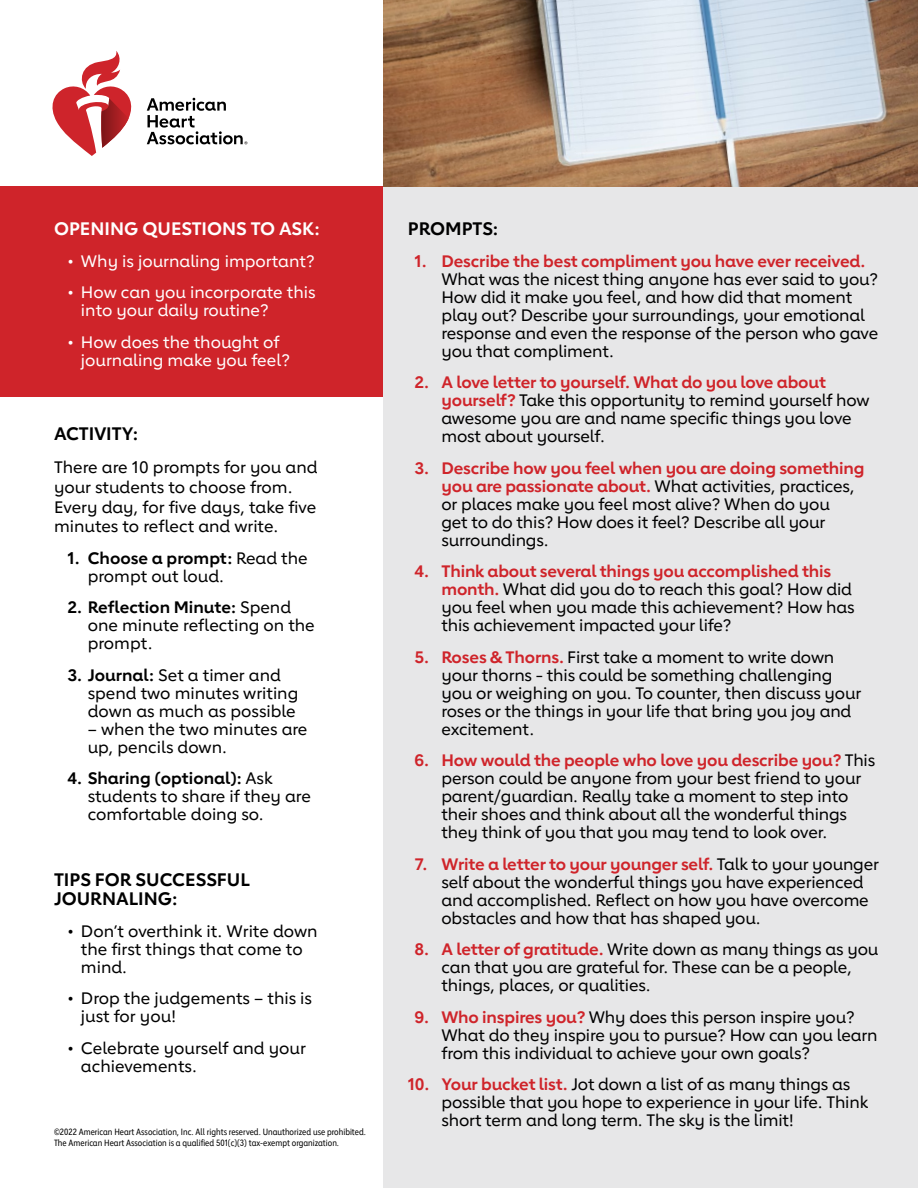
<style>
.page{position:relative;width:918px;height:1188px;background:#fff}
.page>*{position:absolute;margin:0;border:0;box-sizing:border-box;transform-origin:0 0}
.t1{font:700 18px/19.5px "Lub Dub";color:#000}
.t2{font:700 18px "Lub Dub";color:#fff}
.t3{font:500 16.5px/18px "Lub Dub";letter-spacing:-.01em;color:#000}
.t4{font:500 16.5px/18px "Lub Dub";color:#fff}
.t5{font:700 16.5px "Lub Dub";letter-spacing:-.01em;color:#cf242a}
.t6{font:9px/10.8px "Lub Dub Condensed";color:#000}
.s1{font-weight:700}
.s2{font-weight:700;color:#cf242a}
</style>
<div class="page">
<svg style="left:147px;top:98px;width:100px;height:46px"></svg>
<svg style="left:52px;top:51px;width:80px;height:105px"></svg>
<div style="left:0;top:187px;width:383px;height:210px;background:#cf242a"></div>
<div style="left:383px;top:187px;width:535px;height:1001px;background:#e7e7e8"></div>
<img style="left:383px;top:0;width:535px;height:187px">
<p class="t2" style="left:54px;top:218px;width:267px">OPENING QUESTIONS TO ASK:</p>
<p class="t4" style="left:68px;top:252px;width:249px">• Why is journaling important?</p>
<p class="t4" style="left:81px;top:283px;width:236px;text-indent:-13px">• How can you incorporate this into your daily routine?</p>
<p class="t4" style="left:81px;top:333px;width:210px;text-indent:-13px">• How does the thought of journaling make you feel?</p>
<p class="t1" style="left:54px;top:424px;width:86px">ACTIVITY:</p>
<p class="t3" style="left:54px;top:458px;width:265px;line-height:19.5px">There are 10 prompts for you and your students to choose from.<br>Every day, for five days, take five minutes to reflect and write.</p>
<p class="t3" style="left:88px;top:549px;width:222px;text-indent:-20px"><span class="s1">1. Choose a prompt:</span> Read the prompt out loud.</p>
<p class="t3" style="left:88px;top:598px;width:229px;text-indent:-20px"><span class="s1">2. Reflection Minute:</span> Spend one minute reflecting on the prompt.</p>
<p class="t3" style="left:88px;top:666px;width:212px;text-indent:-20px"><span class="s1">3. Journal:</span> Set a timer and spend two minutes writing down as much as possible</p>
<p class="t3" style="left:88px;top:720px;width:221px">– when the two minutes are up, pencils down.</p>
<p class="t3" style="left:88px;top:769px;width:225px;text-indent:-20px"><span class="s1">4. Sharing (optional):</span> Ask students to share if they are comfortable doing so.</p>
<p class="t1" style="left:54px;top:870px;width:197px">TIPS FOR SUCCESSFUL<br>JOURNALING:</p>
<p class="t3" style="left:81px;top:922px;width:238px;text-indent:-13px">• Don’t overthink it. Write down the first things that come to mind.</p>
<p class="t3" style="left:81px;top:990px;width:233px;text-indent:-13px">• Drop the judgements – this is just for you!</p>
<p class="t3" style="left:81px;top:1039px;width:226px;text-indent:-13px">• Celebrate yourself and your achievements.</p>
<p class="t6" style="left:54px;top:1126px;width:314px">©2022 American Heart Association, Inc. All rights reserved. Unauthorized use prohibited.<br>The American Heart Association is a qualified 501(c)(3) tax-exempt organization.</p>
<p class="t1" style="left:408px;top:219px;width:92px">PROMPTS:</p>
<p class="t5" style="left:414px;top:251px;width:452px">1. Describe the best compliment you have ever received.</p>
<p class="t3" style="left:441px;top:270px;width:438px">What was the nicest thing anyone has ever said to you?<br>How did it make you feel, and how did that moment play out? Describe your surroundings, your emotional response and even the response of the person who gave you that compliment.</p>
<p class="t3" style="left:441px;top:373px;width:430px;text-indent:-27px"><span class="s2">2. A love letter to yourself. What do you love about yourself?</span> Take this opportunity to remind yourself how awesome you are and name specific things you love most about yourself.</p>
<p class="t3" style="left:441px;top:459px;width:424px;text-indent:-27px"><span class="s2">3. Describe how you feel when you are doing something you are passionate about.</span> What activities, practices, or places make you feel most alive? When do you<br>get to do this? How does it feel? Describe all your surroundings.</p>
<p class="t3" style="left:441px;top:562px;width:415px;text-indent:-27px"><span class="s2">4. Think about several things you accomplished this month.</span> What did you do to reach this goal? How did you feel when you made this achievement? How has this achievement impacted your life?</p>
<p class="t3" style="left:441px;top:648px;width:421px;text-indent:-27px"><span class="s2">5. Roses &amp; Thorns.</span> First take a moment to write down your thorns - this could be something challenging you or weighing on you. To counter, then discuss your roses or the things in your life that bring you joy and excitement.</p>
<p class="t3" style="left:441px;top:751px;width:435px;text-indent:-27px"><span class="s2">6. How would the people who love you describe you?</span> This person could be anyone from your best friend to your parent/guardian. Really take a moment to step into their shoes and think about all the wonderful things they think of you that you may tend to look over.</p>
<p class="t3" style="left:441px;top:855px;width:439px;text-indent:-27px"><span class="s2">7. Write a letter to your younger self.</span> Talk to your younger self about the wonderful things you have experienced and accomplished. Reflect on how you have overcome obstacles and how that has shaped you.</p>
<p class="t3" style="left:441px;top:940px;width:438px;text-indent:-27px"><span class="s2">8. A letter of gratitude.</span> Write down as many things as you can that you are grateful for. These can be a people, things, places, or qualities.</p>
<p class="t3" style="left:441px;top:1008px;width:438px;text-indent:-27px"><span class="s2">9. Who inspires you?</span> Why does this person inspire you?<br>What do they inspire you to pursue? How can you learn from this individual to achieve your own goals?</p>
<p class="t3" style="left:441px;top:1075px;width:428px;text-indent:-34px"><span class="s2">10. Your bucket list.</span> Jot down a list of as many things as possible that you hope to experience in your life. Think short term and long term. The sky is the limit!</p>
</div>
